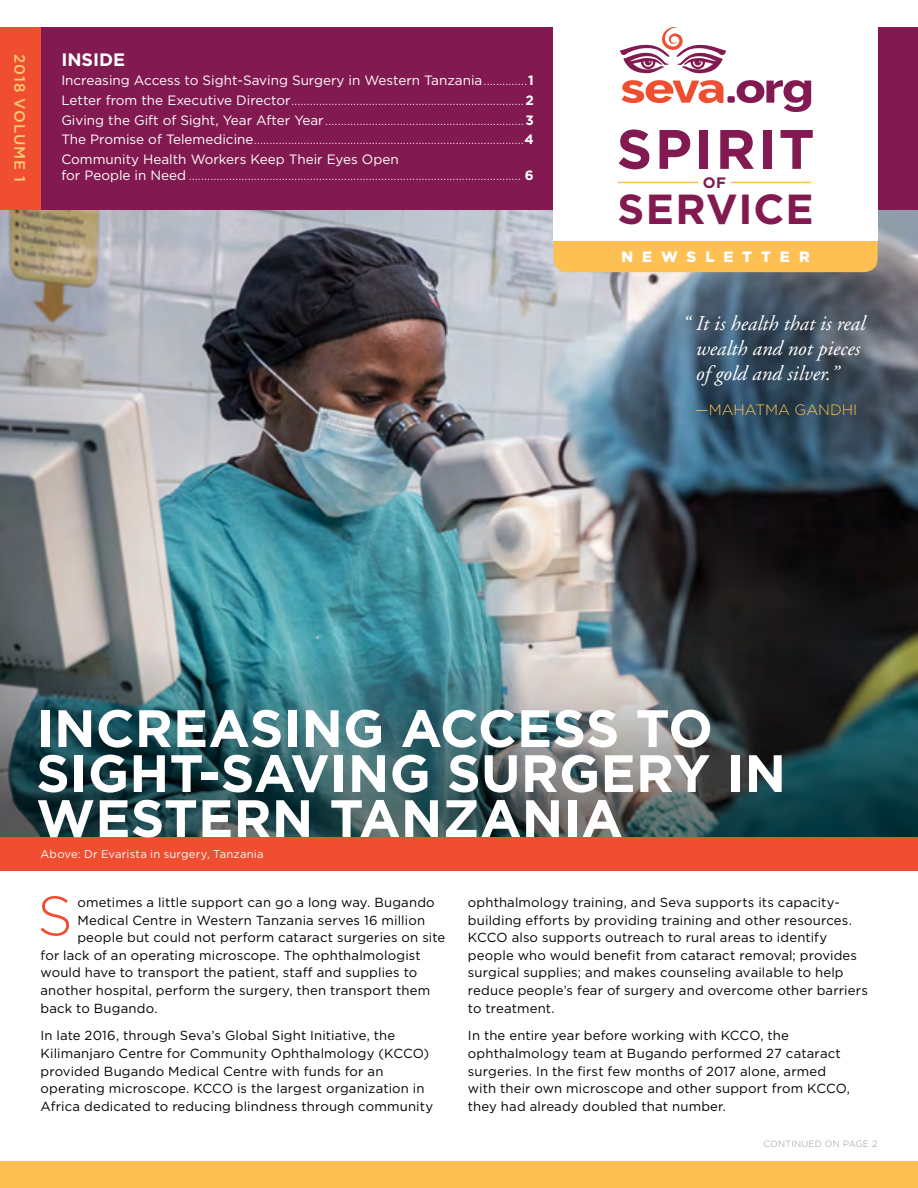
<style>
.page{position:relative;width:918px;height:1188px;background:#fff}
.page>*{position:absolute;margin:0;border:0;box-sizing:border-box;transform-origin:0 0}
.t1{font:700 55.5px "Gotham";letter-spacing:.045em;color:#821a51}
.t2{font:300 55.5px "Gotham";color:#f04e30}
.t3{font:700 52.5px/45px "Gotham";letter-spacing:.005em;color:#fff}
.t4{font:700 42px "Gotham";letter-spacing:.025em;color:#821a51}
.t5{font:italic 21px/25.2px "Adobe Garamond";color:#fff}
.t6{font:700 18px "Gotham";color:#fff}
.t7{font:700 15.15px "Gotham";color:#821a51}
.t8{font:300 15px "Gotham";color:#fec052}
.t9{font:500 15px "Gotham";letter-spacing:.06em;color:#fecb76}
.t10{font:900 15px "Gotham";letter-spacing:.595em;color:#fff}
.t11{font:300 13.5px/19.6px "Gotham";color:#fff;text-align:justify}
.t12{font:13.2px/17.7px "Gotham";letter-spacing:.01em;color:#000}
.t13{font:11.25px "Gotham";letter-spacing:.015em;color:#fff}
.t14{font:300 9px "Gotham";letter-spacing:.025em;color:#939598}
.s1{font-weight:400}
.s2{font-weight:700}
</style>
<div class="page">
<img style="left:0;top:209px;width:918px;height:439px">
<div style="left:0;top:1161px;width:918px;height:27px;background:#fec052"></div>
<div style="left:41px;top:27px;width:877px;height:182px;background:#821a51"></div>
<div style="left:0;top:27px;width:41px;height:182px;background:#f04e30"></div>
<div style="left:0;top:837px;width:918px;height:34px;background:#f04e30"></div>
<img style="left:0;top:648px;width:918px;height:189px">
<div style="left:554px;top:218px;width:324px;height:54px;background:#fec052;border-radius:14px"></div>
<div style="left:554px;top:0;width:324px;height:241px;background:#fff"></div>
<hr style="left:618px;top:182px;width:80px;height:1px;background:#fec052">
<hr style="left:731px;top:182px;width:80px;height:1px;background:#fec052">
<svg style="left:737px;top:80px;width:74px;height:32px"></svg>
<div style="left:727px;top:96px;width:8px;height:7px;background:#821a51;border-radius:2px"></div>
<svg style="left:620px;top:27px;width:106px;height:46px"></svg>
<svg style="left:622px;top:80px;width:101px;height:23px"></svg>
<p class="t9" style="left:30px;top:54px;width:129px;rotate:90deg">2018 VOLUME 1</p>
<h3 class="t6" style="left:61px;top:47px;width:65px">INSIDE</h3>
<p class="t11" style="left:61px;top:70px;width:474px"><span class="s1">Increasing Access to Sight-Saving Surgery in Western Tanzania</span>..............<span class="s2">1<br></span><span class="s1">Letter from the Executive Director</span>...........................................................................<span class="s2">2<br></span><span class="s1">Giving the Gift of Sight, Year After Year</span> ................................................................<span class="s2">3<br></span><span class="s1">The Promise of Telemedicine</span>.......................................................................................<span class="s2">4<br></span><span class="s1">Community Health Workers Keep Their Eyes Open</span></p>
<p class="t11" style="left:61px;top:165px;width:474px"><span class="s1">for People in Need</span> ........................................................................................................... <span class="s2">6</span></p>
<h1 class="t1" style="left:617px;top:112px;width:199px">SPIRIT</h1>
<h3 class="t4" style="left:618px;top:182px;width:198px">SERVICE</h3>
<p class="t7" style="left:703px;top:172px;width:25px">OF</p>
<p class="t10" style="left:621px;top:247px;width:190px">NEWSLETTER</p>
<h3 class="t5" style="left:695px;top:311px;width:171px;text-indent:-14px">“ It is health that is real wealth and not pieces of gold and silver.”</h3>
<p class="t8" style="left:695px;top:400px;width:164px">—MAHATMA GANDHI</p>
<h2 class="t3" style="left:36px;top:706px;width:751px">INCREASING ACCESS TO<br>SIGHT-SAVING SURGERY IN<br>WESTERN TANZANIA</h2>
<p class="t13" style="left:40px;top:847px;width:225px">Above: Dr Evarista in surgery, Tanzania</p>
<p class="t12" style="left:77px;top:893px;width:359px">ometimes a little support can go a long way. Bugando</p>
<p class="t12" style="left:77px;top:911px;width:349px">Medical Centre in Western Tanzania serves 16 million</p>
<p class="t12" style="left:77px;top:928px;width:369px">people but could not perform cataract surgeries on site</p>
<p class="t12" style="left:41px;top:946px;width:382px">for lack of an operating microscope. The ophthalmologist</p>
<p class="t12" style="left:41px;top:964px;width:378px">would have to transport the patient, staff and supplies to</p>
<p class="t12" style="left:41px;top:981px;width:391px">another hospital, perform the surgery, then transport them</p>
<p class="t12" style="left:41px;top:999px;width:119px">back to Bugando.</p>
<p class="t12" style="left:41px;top:1026px;width:394px">In late 2016, through Seva’s Global Sight Initiative, the Kilimanjaro Centre for Community Ophthalmology (KCCO) provided Bugando Medical Centre with funds for an operating microscope. KCCO is the largest organization in Africa dedicated to reducing blindness through community</p>
<h1 class="t2" style="left:37px;top:881px;width:37px">S</h1>
<p class="t12" style="left:468px;top:893px;width:401px">ophthalmology training, and Seva supports its capacity&shy;building efforts by providing training and other resources.<br>KCCO also supports outreach to rural areas to identify people who would benefit from cataract removal; provides surgical supplies; and makes counseling available to help reduce people’s fear of surgery and overcome other barriers to treatment.</p>
<p class="t12" style="left:468px;top:1026px;width:384px">In the entire year before working with KCCO, the ophthalmology team at Bugando performed 27 cataract surgeries. In the first few months of 2017 alone, armed with their own microscope and other support from KCCO, they had already doubled that number.</p>
<p class="t14" style="left:764px;top:1138px;width:115px">CONTINUED ON PAGE 2</p>
</div>
